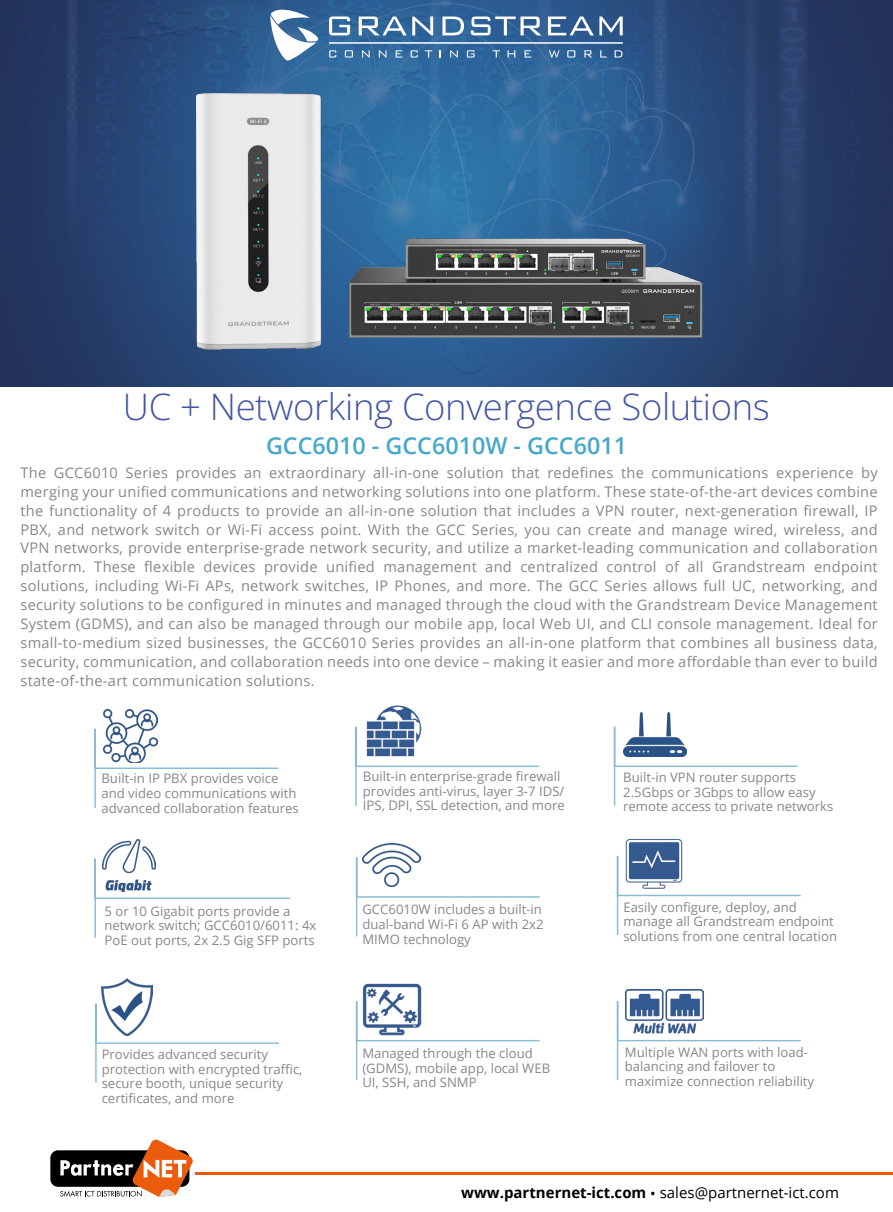
<style>
.page{position:relative;width:893px;height:1212px;background:#fff}
.page>*{position:absolute;margin:0;border:0;box-sizing:border-box;transform-origin:0 0}
.t1{font:300 36.45px "Open Sans";letter-spacing:-.01em;color:#4457a3}
.t2{font:600 23.4px "Open Sans";color:#46a8ca}
.t3{font:15px "Open Sans";color:#000}
.t4{font:14.55px/18.9px "Open Sans";letter-spacing:.02em;color:#878787;text-align:justify}
.t5{font:13.2px/14.5px "Open Sans";color:#878787}
.s1{font-weight:700}
</style>
<div class="page">
<img style="left:0;top:0;width:893px;height:387px">
<svg style="left:270px;top:10px;width:48px;height:51px"></svg>
<svg style="left:329px;top:17px;width:21px;height:18px"></svg>
<svg style="left:359px;top:17px;width:74px;height:18px"></svg>
<svg style="left:442px;top:17px;width:22px;height:18px"></svg>
<svg style="left:471px;top:17px;width:71px;height:18px"></svg>
<svg style="left:548px;top:17px;width:75px;height:18px"></svg>
<svg style="left:329px;top:50px;width:7px;height:8px"></svg>
<svg style="left:345px;top:50px;width:8px;height:8px"></svg>
<svg style="left:362px;top:50px;width:8px;height:8px"></svg>
<svg style="left:379px;top:50px;width:7px;height:8px"></svg>
<svg style="left:396px;top:50px;width:6px;height:8px"></svg>
<svg style="left:411px;top:50px;width:7px;height:8px"></svg>
<svg style="left:425px;top:50px;width:7px;height:8px"></svg>
<svg style="left:450px;top:50px;width:8px;height:8px"></svg>
<svg style="left:467px;top:50px;width:8px;height:8px"></svg>
<svg style="left:492px;top:50px;width:8px;height:8px"></svg>
<svg style="left:508px;top:50px;width:7px;height:8px"></svg>
<svg style="left:524px;top:50px;width:7px;height:8px"></svg>
<svg style="left:615px;top:50px;width:7px;height:8px"></svg>
<svg style="left:567px;top:50px;width:8px;height:8px"></svg>
<svg style="left:584px;top:50px;width:8px;height:8px"></svg>
<svg style="left:600px;top:50px;width:7px;height:8px"></svg>
<svg style="left:549px;top:50px;width:11px;height:8px"></svg>
<hr style="left:329px;top:43px;width:294px;height:1px;background:#fff">
<svg style="left:94px;top:728px;width:185px;height:80px"></svg>
<svg style="left:94px;top:858px;width:197px;height:80px"></svg>
<svg style="left:355px;top:726px;width:185px;height:80px"></svg>
<svg style="left:613px;top:726px;width:185px;height:80px"></svg>
<img style="left:624px;top:712px;width:62px;height:45px">
<svg style="left:355px;top:856px;width:185px;height:81px"></svg>
<svg style="left:616px;top:856px;width:185px;height:79px"></svg>
<svg style="left:95px;top:1003px;width:184px;height:80px"></svg>
<svg style="left:355px;top:1001px;width:185px;height:80px"></svg>
<svg style="left:616px;top:1000px;width:185px;height:81px"></svg>
<img style="left:362px;top:983px;width:61px;height:53px">
<img style="left:178px;top:87px;width:537px;height:271px">
<img style="left:103px;top:709px;width:54px;height:54px">
<img style="left:366px;top:705px;width:55px;height:54px">
<img style="left:103px;top:839px;width:52px;height:53px">
<img style="left:363px;top:844px;width:57px;height:42px">
<img style="left:624px;top:839px;width:59px;height:51px">
<img style="left:101px;top:978px;width:51px;height:57px">
<img style="left:625px;top:990px;width:78px;height:46px">
<div style="left:50px;top:1150px;width:139px;height:37px;background:#000;border-radius:8px"></div>
<svg style="left:60px;top:1140px;width:133px;height:57px"></svg>
<hr style="left:196px;top:1172px;width:697px;height:3px;background:#ea5b0b">
<h1 class="t1" style="left:123px;top:382px;width:648px">UC + Networking Convergence Solutions</h1>
<p class="t4" style="left:20px;top:462px;width:859px">The GCC6010 Series provides an extraordinary all-in-one solution that redefines the communications experience by merging your unified communications and networking solutions into one platform. These state-of-the-art devices combine the functionality of 4 products to provide an all-in-one solution that includes a VPN router, next-generation firewall, IP PBX, and network switch or Wi-Fi access point. With the GCC Series, you can create and manage wired, wireless, and VPN networks, provide enterprise-grade network security, and utilize a market-leading communication and collaboration platform. These flexible devices provide unified management and centralized control of all Grandstream endpoint solutions, including Wi-Fi APs, network switches, IP Phones, and more. The GCC Series allows full UC, networking, and security solutions to be configured in minutes and managed through the cloud with the Grandstream Device Management System (GDMS), and can also be managed through our mobile app, local Web UI, and CLI console management. Ideal for small-to-medium sized businesses, the GCC6010 Series provides an all-in-one platform that combines all business data, security, communication, and collaboration needs into one device – making it easier and more affordable than ever to build state-of-the-art communication solutions.</p>
<h2 class="t2" style="left:266px;top:429px;width:362px">GCC6010 - GCC6010W - GCC6011</h2>
<p class="t5" style="left:101px;top:771px;width:199px">Built-in IP PBX provides voice and video communications with advanced collaboration features</p>
<p class="t5" style="left:105px;top:903px;width:213px">5 or 10 Gigabit ports provide a network switch; GCC6010/6011: 4x<br>PoE out ports, 2x 2.5 Gig SFP ports</p>
<p class="t5" style="left:363px;top:768px;width:203px">Built-in enterprise-grade firewall provides anti-virus, layer 3-7 IDS/<br>IPS, DPI, SSL detection, and more</p>
<p class="t5" style="left:623px;top:770px;width:212px">Built-in VPN router supports<br>2.5Gbps or 3Gbps to allow easy remote access to private networks</p>
<p class="t5" style="left:362px;top:902px;width:183px">GCC6010W includes a built-in dual-band Wi-Fi 6 AP with 2x2<br>MIMO technology</p>
<p class="t5" style="left:623px;top:899px;width:215px">Easily configure, deploy, and manage all Grandstream endpoint solutions from one central location</p>
<p class="t5" style="left:102px;top:1047px;width:202px">Provides advanced security protection with encrypted traffic, secure booth, unique security certificates, and more</p>
<p class="t5" style="left:362px;top:1046px;width:189px">Managed through the cloud (GDMS), mobile app, local WEB<br>UI, SSH, and SNMP</p>
<p class="t5" style="left:625px;top:1044px;width:191px">Multiple WAN ports with load&shy;balancing and failover to maximize connection reliability</p>
<p class="t3" style="left:461px;top:1182px;width:379px"><span class="s1">www.partnernet-ict.com</span> • sales@partnernet-ict.com</p>
</div>
